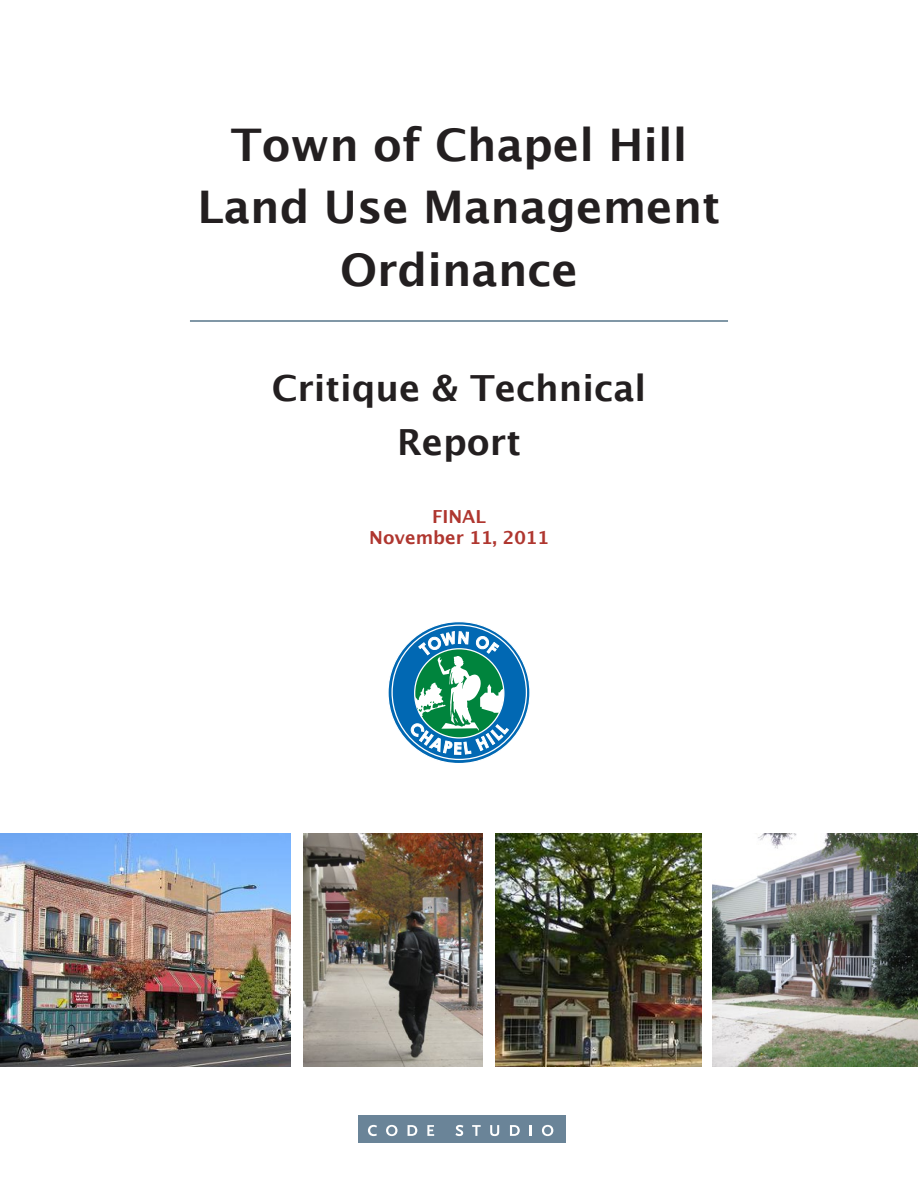
<style>
.page{position:relative;width:918px;height:1188px;background:#fff}
.page>*{position:absolute;margin:0;border:0;box-sizing:border-box;transform-origin:0 0}
.t1{font:700 45px/62.7px "Lucida Grande";color:#231f20;text-align:center}
.t2{font:700 36px/54px "Lucida Grande";color:#231f20;text-align:center}
.t3{font:700 18px/21px "Lucida Grande";color:#af362f;text-align:center}
</style>
<div class="page">
<svg style="left:388px;top:622px;width:142px;height:141px"></svg>
<hr style="left:190px;top:320px;width:538px;height:2px;background:#57768a">
<img style="left:0;top:833px;width:291px;height:233px">
<img style="left:495px;top:833px;width:207px;height:233px">
<img style="left:303px;top:833px;width:180px;height:234px">
<img style="left:712px;top:833px;width:206px;height:233px">
<div style="left:358px;top:1116px;width:208px;height:27px;background:#6a8498"></div>
<svg style="left:368px;top:1125px;width:9px;height:11px"></svg>
<svg style="left:386px;top:1125px;width:11px;height:11px"></svg>
<svg style="left:408px;top:1125px;width:9px;height:11px"></svg>
<svg style="left:427px;top:1125px;width:7px;height:11px"></svg>
<svg style="left:455px;top:1125px;width:8px;height:11px"></svg>
<svg style="left:472px;top:1125px;width:9px;height:11px"></svg>
<svg style="left:490px;top:1125px;width:9px;height:11px"></svg>
<svg style="left:510px;top:1125px;width:10px;height:11px"></svg>
<svg style="left:530px;top:1125px;width:2px;height:11px"></svg>
<svg style="left:542px;top:1125px;width:11px;height:11px"></svg>
<p class="t1" style="left:198px;top:116px;width:524px">Town of Chapel Hill<br>Land Use Management<br>Ordinance</p>
<p class="t2" style="left:272px;top:363px;width:376px">Critique &amp; Technical<br>Report</p>
<p class="t3" style="left:369px;top:507px;width:181px">FINAL<br>November 11, 2011</p>
</div>
